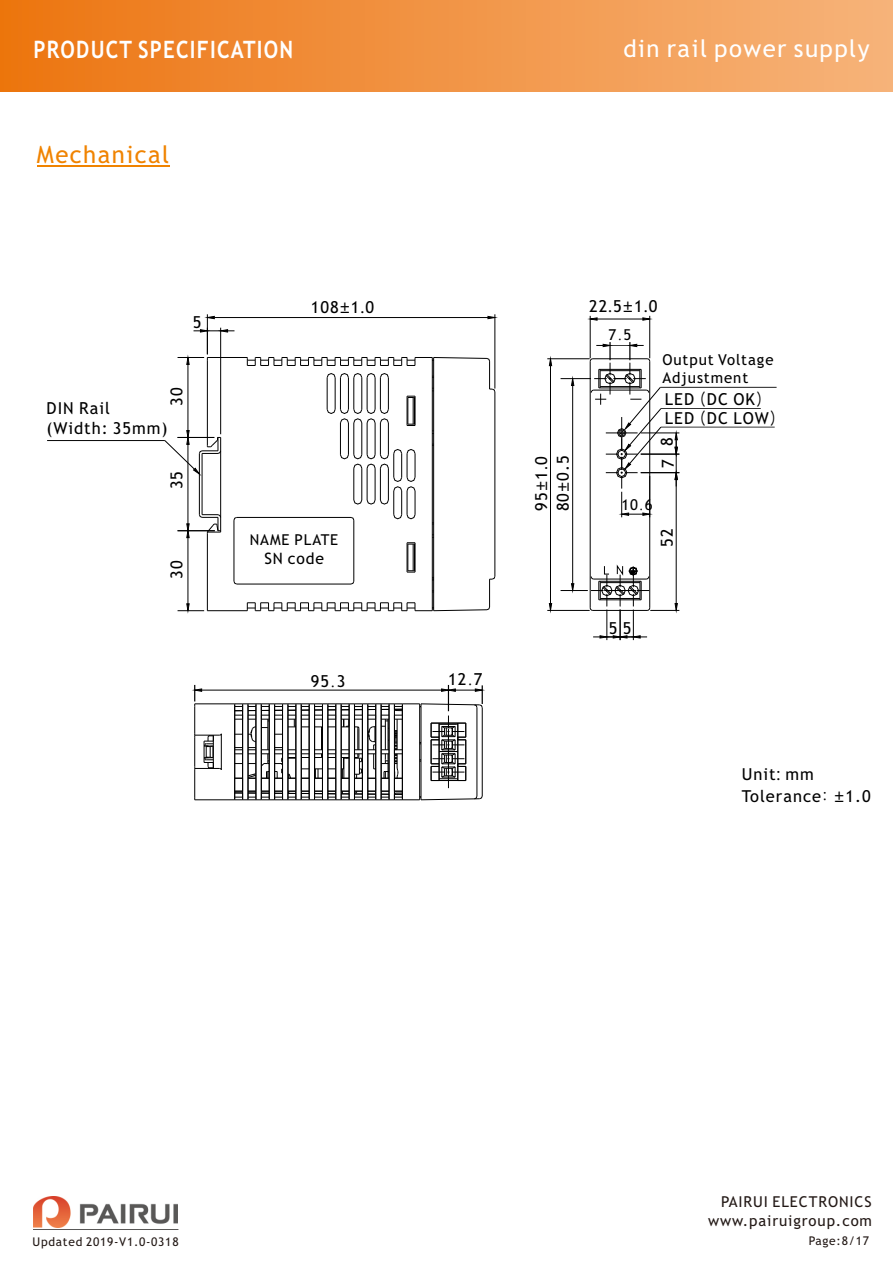
<style>
.page{position:relative;width:893px;height:1263px;background:#fff}
.page>*{position:absolute;margin:0;border:0;box-sizing:border-box;transform-origin:0 0}
.t1{font:700 24px "Trebuchet MS";letter-spacing:.06em;color:#fff;scale:.86 1}
.t2{font:24px "Trebuchet MS";letter-spacing:.06em;color:#fff}
.t3{font:24px "Trebuchet MS";letter-spacing:.06em;color:#f08300}
.t4{font:16.5px/19.2px "Trebuchet MS";letter-spacing:.06em;color:#000}
.t5{font:15.75px "Trebuchet MS";letter-spacing:.06em;color:#000}
.t6{font:15px/17.4px "Trebuchet MS";letter-spacing:.06em;color:#000}
.t7{font:15px "Trebuchet MS";letter-spacing:.06em;color:#231916}
.t8{font:12px "Trebuchet MS";letter-spacing:.06em;color:#231916}
.s1{font-family:"Microsoft Ya Hei"}
.s2{font-family:"Gulim"}
</style>
<div class="page">
<div style="left:0;top:0;width:893px;height:91px;background:linear-gradient(to right,#ec7511,#f6b47b)"></div>
<img style="left:33px;top:1196px;width:144px;height:31px">
<hr style="left:33px;top:1229px;width:145px;height:1px;background:#595857">
<hr style="left:37px;top:166px;width:132px;height:1px;background:#f08300">
<hr style="left:195px;top:704px;width:40px;height:1px;background:#000">
<hr style="left:202px;top:690px;width:240px;height:1px;background:#000">
<hr style="left:195px;top:799px;width:40px;height:1px;background:#000">
<svg style="left:234px;top:685px;width:249px;height:115px"></svg>
<svg style="left:194px;top:685px;width:28px;height:115px"></svg>
<hr style="left:234px;top:520px;width:1px;height:61px;background:#000">
<hr style="left:237px;top:584px;width:114px;height:1px;background:#000">
<hr style="left:354px;top:520px;width:1px;height:61px;background:#000">
<hr style="left:237px;top:517px;width:114px;height:1px;background:#000">
<hr style="left:188px;top:538px;width:1px;height:66px;background:#000">
<hr style="left:178px;top:530px;width:37px;height:1px;background:#000">
<hr style="left:188px;top:444px;width:1px;height:80px;background:#000">
<svg style="left:187px;top:524px;width:2px;height:14px"></svg>
<hr style="left:220px;top:328px;width:1px;height:106px;background:#000">
<hr style="left:207px;top:314px;width:1px;height:40px;background:#000">
<hr style="left:495px;top:314px;width:1px;height:75px;background:#000">
<hr style="left:214px;top:317px;width:274px;height:1px;background:#000">
<svg style="left:207px;top:316px;width:7px;height:3px"></svg>
<svg style="left:488px;top:316px;width:8px;height:3px"></svg>
<hr style="left:188px;top:364px;width:1px;height:66px;background:#000">
<hr style="left:432px;top:360px;width:1px;height:248px;background:#000">
<hr style="left:220px;top:437px;width:1px;height:95px;background:#000">
<hr style="left:495px;top:392px;width:1px;height:184px;background:#000">
<hr style="left:433px;top:360px;width:1px;height:248px;background:#000">
<hr style="left:199px;top:453px;width:1px;height:62px;background:#000">
<hr style="left:202px;top:453px;width:1px;height:62px;background:#000">
<hr style="left:47px;top:440px;width:118px;height:1px;background:#000">
<svg style="left:164px;top:430px;width:58px;height:44px"></svg>
<svg style="left:199px;top:514px;width:22px;height:19px"></svg>
<svg style="left:178px;top:328px;width:56px;height:37px"></svg>
<hr style="left:207px;top:357px;width:40px;height:1px;background:#000">
<hr style="left:207px;top:610px;width:40px;height:1px;background:#000">
<svg style="left:178px;top:604px;width:30px;height:7px"></svg>
<hr style="left:207px;top:360px;width:1px;height:85px;background:#000">
<hr style="left:207px;top:533px;width:1px;height:75px;background:#000">
<svg style="left:247px;top:534px;width:249px;height:77px"></svg>
<hr style="left:388px;top:423px;width:1px;height:32px;background:#000">
<hr style="left:380px;top:423px;width:1px;height:32px;background:#000">
<hr style="left:375px;top:423px;width:1px;height:32px;background:#000">
<hr style="left:367px;top:423px;width:1px;height:32px;background:#000">
<hr style="left:362px;top:423px;width:1px;height:32px;background:#000">
<hr style="left:354px;top:423px;width:1px;height:32px;background:#000">
<hr style="left:348px;top:423px;width:1px;height:32px;background:#000">
<hr style="left:340px;top:423px;width:1px;height:32px;background:#000">
<svg style="left:340px;top:449px;width:76px;height:72px"></svg>
<svg style="left:247px;top:357px;width:249px;height:77px"></svg>
<hr style="left:676px;top:480px;width:1px;height:123px;background:#000">
<hr style="left:641px;top:472px;width:38px;height:1px;background:#000">
<hr style="left:633px;top:610px;width:1px;height:30px;background:#000">
<hr style="left:620px;top:610px;width:1px;height:30px;background:#000">
<hr style="left:607px;top:610px;width:1px;height:30px;background:#000">
<svg style="left:593px;top:636px;width:54px;height:2px"></svg>
<hr style="left:561px;top:378px;width:30px;height:1px;background:#000">
<hr style="left:572px;top:385px;width:1px;height:199px;background:#000">
<svg style="left:571px;top:378px;width:3px;height:8px"></svg>
<hr style="left:547px;top:358px;width:43px;height:1px;background:#000">
<hr style="left:547px;top:610px;width:43px;height:1px;background:#000">
<hr style="left:550px;top:366px;width:1px;height:237px;background:#000">
<svg style="left:549px;top:358px;width:3px;height:8px"></svg>
<svg style="left:549px;top:603px;width:3px;height:8px"></svg>
<hr style="left:590px;top:316px;width:1px;height:42px;background:#000">
<hr style="left:649px;top:316px;width:1px;height:42px;background:#000">
<hr style="left:597px;top:319px;width:46px;height:1px;background:#000">
<svg style="left:590px;top:318px;width:7px;height:2px"></svg>
<svg style="left:643px;top:318px;width:8px;height:2px"></svg>
<hr style="left:641px;top:433px;width:38px;height:1px;background:#000">
<hr style="left:641px;top:454px;width:38px;height:1px;background:#000">
<svg style="left:675px;top:433px;width:2px;height:53px"></svg>
<hr style="left:660px;top:387px;width:117px;height:1px;background:#000">
<hr style="left:661px;top:408px;width:100px;height:1px;background:#000">
<hr style="left:661px;top:427px;width:114px;height:1px;background:#000">
<hr style="left:649px;top:361px;width:1px;height:247px;background:#000">
<hr style="left:590px;top:361px;width:1px;height:247px;background:#000">
<svg style="left:561px;top:565px;width:118px;height:46px"></svg>
<hr style="left:599px;top:599px;width:42px;height:1px;background:#000">
<hr style="left:599px;top:581px;width:42px;height:1px;background:#000">
<svg style="left:590px;top:342px;width:71px;height:175px"></svg>
<h1 class="t1" style="left:33px;top:40px;width:304px">PRODUCT SPECIFICATION</h1>
<h1 class="t3" style="left:37px;top:146px;width:134px">Mechanical</h1>
<h1 class="t2" style="left:623px;top:39px;width:248px">din rail power supply</h1>
<p class="t4" style="left:193px;top:314px;width:10px">5</p>
<p class="t4" style="left:168px;top:406px;width:20px;rotate:-90deg">30</p>
<p class="t4" style="left:47px;top:400px;width:123px">DIN Rail (Width: 35mm)</p>
<p class="t4" style="left:168px;top:489px;width:20px;rotate:-90deg">35</p>
<p class="t4" style="left:168px;top:579px;width:20px;rotate:-90deg">30</p>
<p class="t4" style="left:311px;top:299px;width:65px">108<span class="s1">±</span>1<span class="s1">.</span>0</p>
<p class="t6" style="left:250px;top:533px;width:90px">NAME PLATE</p>
<p class="t5" style="left:264px;top:553px;width:61px">SN code</p>
<p class="t4" style="left:311px;top:673px;width:36px">95<span class="s2">.</span>3</p>
<p class="t4" style="left:448px;top:671px;width:36px">12<span class="s2">.</span>7</p>
<p class="t4" style="left:532px;top:511px;width:57px;line-height:21.9px;rotate:-90deg">95<span class="s1">±</span>1<span class="s1">.</span>0<br>80<span class="s1">±</span>0.5</p>
<p class="t4" style="left:589px;top:298px;width:70px">22<span class="s1">.</span>5<span class="s1">±</span>1<span class="s1">.</span>0</p>
<p class="t6" style="left:609px;top:327px;width:24px">7<span class="s2">.</span>5</p>
<p class="t6" style="left:662px;top:353px;width:113px">Output Voltage<br>Adjustment</p>
<p class="t4" style="left:665px;top:392px;width:113px;line-height:18.6px">LED <span class="s2">(</span>DC OK<span class="s2">)<br></span>LED <span class="s2">(</span>DC LOW<span class="s2">)</span></p>
<p class="t4" style="left:659px;top:446px;width:10px;rotate:-90deg">8</p>
<p class="t4" style="left:660px;top:468px;width:10px;rotate:-90deg">7</p>
<p class="t6" style="left:621px;top:497px;width:33px">10<span class="s2">.</span>6</p>
<p class="t4" style="left:659px;top:547px;width:20px;rotate:-90deg">52</p>
<p class="t4" style="left:609px;top:620px;width:24px">5 5</p>
<p class="t4" style="left:742px;top:765px;width:131px;line-height:21.8px">Unit<span class="s1">:</span> mm<br>Tolerance<span class="s2">:</span> <span class="s1">±</span>1.0</p>
<p class="t8" style="left:33px;top:1237px;width:147px">Updated 2019-V1.0-0318</p>
<p class="t7" style="left:721px;top:1196px;width:152px">PAIRUI ELECTRONICS</p>
<p class="t7" style="left:708px;top:1215px;width:165px">www.pairuigroup.com</p>
<p class="t8" style="left:809px;top:1236px;width:62px">Page:8/17</p>
</div>
